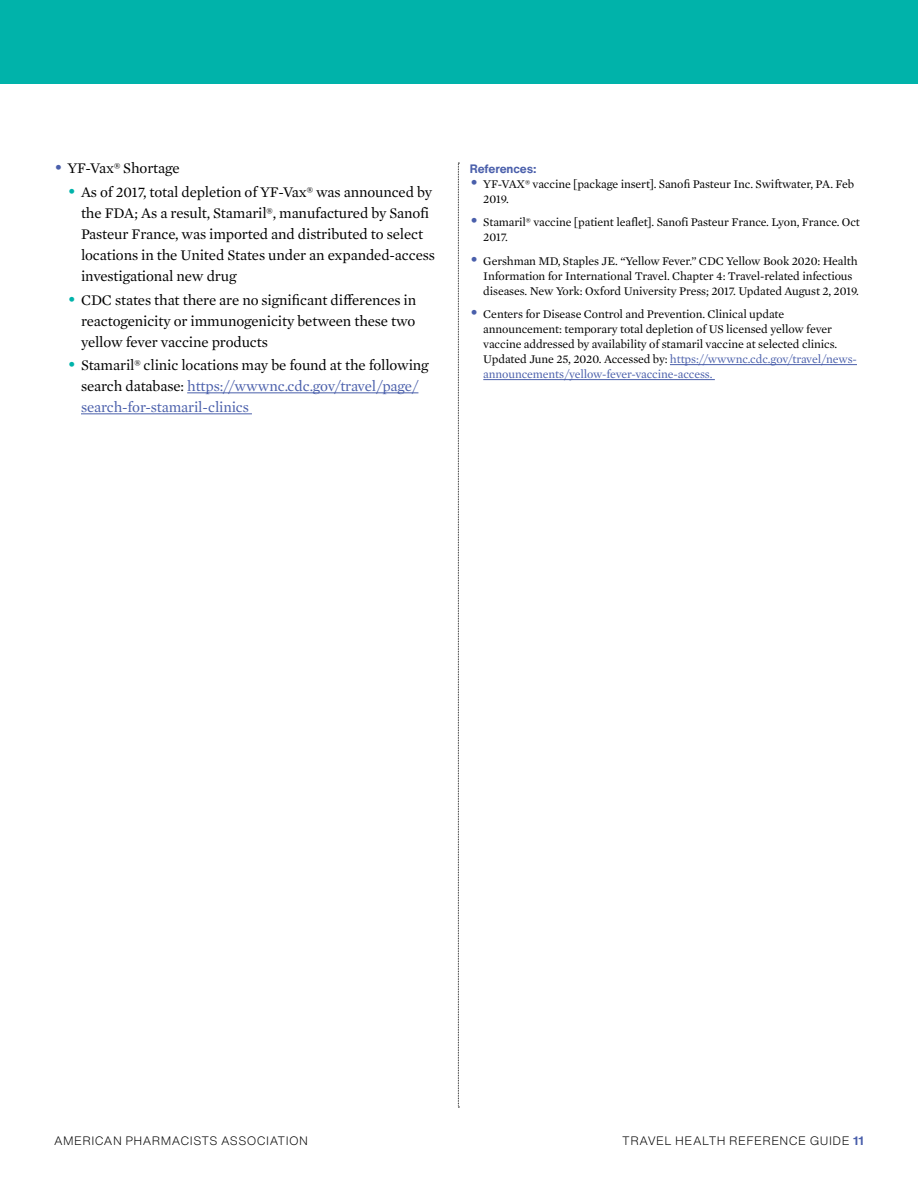
<style>
.page{position:relative;width:918px;height:1188px;background:#fff}
.page>*{position:absolute;margin:0;border:0;box-sizing:border-box;transform-origin:0 0}
.t1{font:15px/21px "Mercury Text G1";letter-spacing:-.01em;color:#000}
.t2{font:12px/15px "Mercury Text G1";letter-spacing:-.01em;color:#000}
.t3{font:300 12px "Helvetica Now Text";letter-spacing:.035em;color:#000}
.t4{font:700 12px "Helvetica Now Text";letter-spacing:-.01em;color:#4a5fab}
.s1{font-size:18px;color:#4a5fab}
.s2{font-size:18px;color:#00b3aa}
.s3{color:#4a5fab}
.s4{font-weight:700;color:#4a5fab}
</style>
<div class="page">
<div style="left:0;top:0;width:918px;height:83px;background:#00b3aa"></div>
<hr style="left:187px;top:392px;width:231px;height:1px;background:#4a5fab">
<hr style="left:81px;top:413px;width:171px;height:1px;background:#4a5fab">
<hr style="left:670px;top:364px;width:187px;height:1px;background:#4a5fab">
<hr style="left:483px;top:379px;width:232px;height:1px;background:#4a5fab">
<svg style="left:458px;top:163px;width:1px;height:945px"></svg>
<p class="t1" style="left:54px;top:157px;width:127px"><span class="s1">•</span> YF-Vax® Shortage</p>
<p class="t1" style="left:81px;top:181px;width:356px;text-indent:-14px"><span class="s2">•</span> As of 2017, total depletion of YF-Vax® was announced by the FDA; As a result, Stamaril®, manufactured by Sanofi Pasteur France, was imported and distributed to select locations in the United States under an expanded-access investigational new drug</p>
<p class="t1" style="left:81px;top:288px;width:337px;text-align:justify;text-indent:-14px"><span class="s2">•</span> CDC states that there are no significant differences in reactogenicity or immunogenicity between these two yellow fever vaccine products</p>
<p class="t1" style="left:81px;top:354px;width:349px;text-indent:-14px"><span class="s2">•</span> Stamaril® clinic locations may be found at the following search database: <span class="s3">https://wwwnc.cdc.gov/travel/page/ search-for-stamaril-clinics</span></p>
<p class="t4" style="left:470px;top:159px;width:68px">References:</p>
<p class="t2" style="left:483px;top:175px;width:372px;text-indent:-14px"><span class="s1">•</span> YF-VAX® vaccine [package insert]. Sanofi Pasteur Inc. Swiftwater, PA. Feb<br>2019.</p>
<p class="t2" style="left:483px;top:214px;width:378px;text-indent:-14px"><span class="s1">•</span> Stamaril® vaccine [patient leaflet]. Sanofi Pasteur France. Lyon, France. Oct<br>2017.</p>
<p class="t2" style="left:483px;top:253px;width:376px;text-indent:-14px"><span class="s1">•</span> Gershman MD, Staples JE. “Yellow Fever.” CDC Yellow Book 2020: Health<br>Information for International Travel. Chapter 4: Travel-related infectious diseases. New York: Oxford University Press; 2017. Updated August 2, 2019.</p>
<p class="t2" style="left:483px;top:306px;width:375px;text-indent:-14px"><span class="s1">•</span> Centers for Disease Control and Prevention. Clinical update announcement: temporary total depletion of US licensed yellow fever vaccine addressed by availability of stamaril vaccine at selected clinics.<br>Updated June 25, 2020. Accessed by: <span class="s3">https://wwwnc.cdc.gov/travel/news&shy;announcements/yellow-fever-vaccine-access.</span></p>
<p class="t3" style="left:54px;top:1131px;width:256px">AMERICAN PHARMACISTS ASSOCIATION</p>
<p class="t3" style="left:622px;top:1131px;width:243px">TRAVEL HEALTH REFERENCE GUIDE <span class="s4">11</span></p>
</div>
